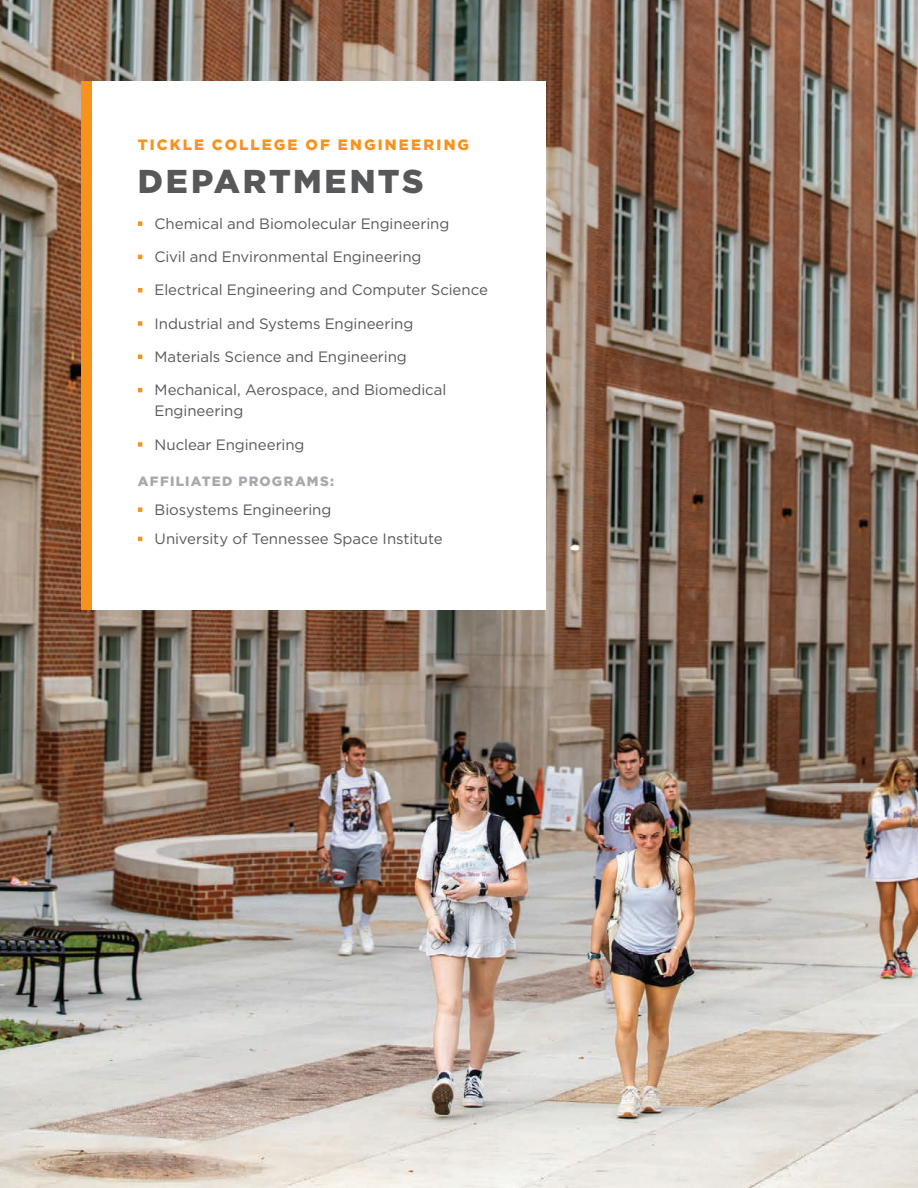
<style>
.page{position:relative;width:918px;height:1188px;background:#fff}
.page>*{position:absolute;margin:0;border:0;box-sizing:border-box;transform-origin:0 0}
.t1{font:900 33px "Gotham";letter-spacing:.075em;color:#57585a}
.t2{font:15px/21px "Gotham";letter-spacing:-.005em;color:#57585a}
.t3{font:900 15px "Gotham";letter-spacing:.145em;color:#f7931d}
.t4{font:900 13.5px "Gotham";letter-spacing:.09em;color:#a8a9ad}
</style>
<div class="page">
<img style="left:0;top:0;width:918px;height:1188px">
<div style="left:81px;top:81px;width:438px;height:528px;background:#f7931d"></div>
<div style="left:92px;top:81px;width:453px;height:528px;background:#fff"></div>
<svg style="left:138px;top:221px;width:4px;height:5px"></svg>
<svg style="left:138px;top:255px;width:4px;height:4px"></svg>
<svg style="left:138px;top:288px;width:4px;height:4px"></svg>
<svg style="left:138px;top:321px;width:4px;height:5px"></svg>
<svg style="left:138px;top:355px;width:4px;height:4px"></svg>
<svg style="left:138px;top:388px;width:4px;height:4px"></svg>
<svg style="left:138px;top:442px;width:4px;height:5px"></svg>
<svg style="left:138px;top:507px;width:4px;height:5px"></svg>
<svg style="left:138px;top:537px;width:4px;height:4px"></svg>
<p class="t3" style="left:138px;top:134px;width:333px">TICKLE COLLEGE OF ENGINEERING</p>
<h1 class="t1" style="left:138px;top:158px;width:287px">DEPARTMENTS</h1>
<p class="t2" style="left:155px;top:213px;width:296px">Chemical and Biomolecular Engineering</p>
<p class="t2" style="left:155px;top:246px;width:268px">Civil and Environmental Engineering</p>
<p class="t2" style="left:155px;top:279px;width:335px">Electrical Engineering and Computer Science</p>
<p class="t2" style="left:155px;top:313px;width:260px">Industrial and Systems Engineering</p>
<p class="t2" style="left:155px;top:346px;width:254px">Materials Science and Engineering</p>
<p class="t2" style="left:155px;top:379px;width:293px">Mechanical, Aerospace, and Biomedical<br>Engineering</p>
<p class="t2" style="left:155px;top:434px;width:152px">Nuclear Engineering</p>
<p class="t4" style="left:138px;top:472px;width:198px">AFFILIATED PROGRAMS:</p>
<p class="t2" style="left:155px;top:495px;width:290px;line-height:29.2px">Biosystems Engineering<br>University of Tennessee Space Institute</p>
</div>
